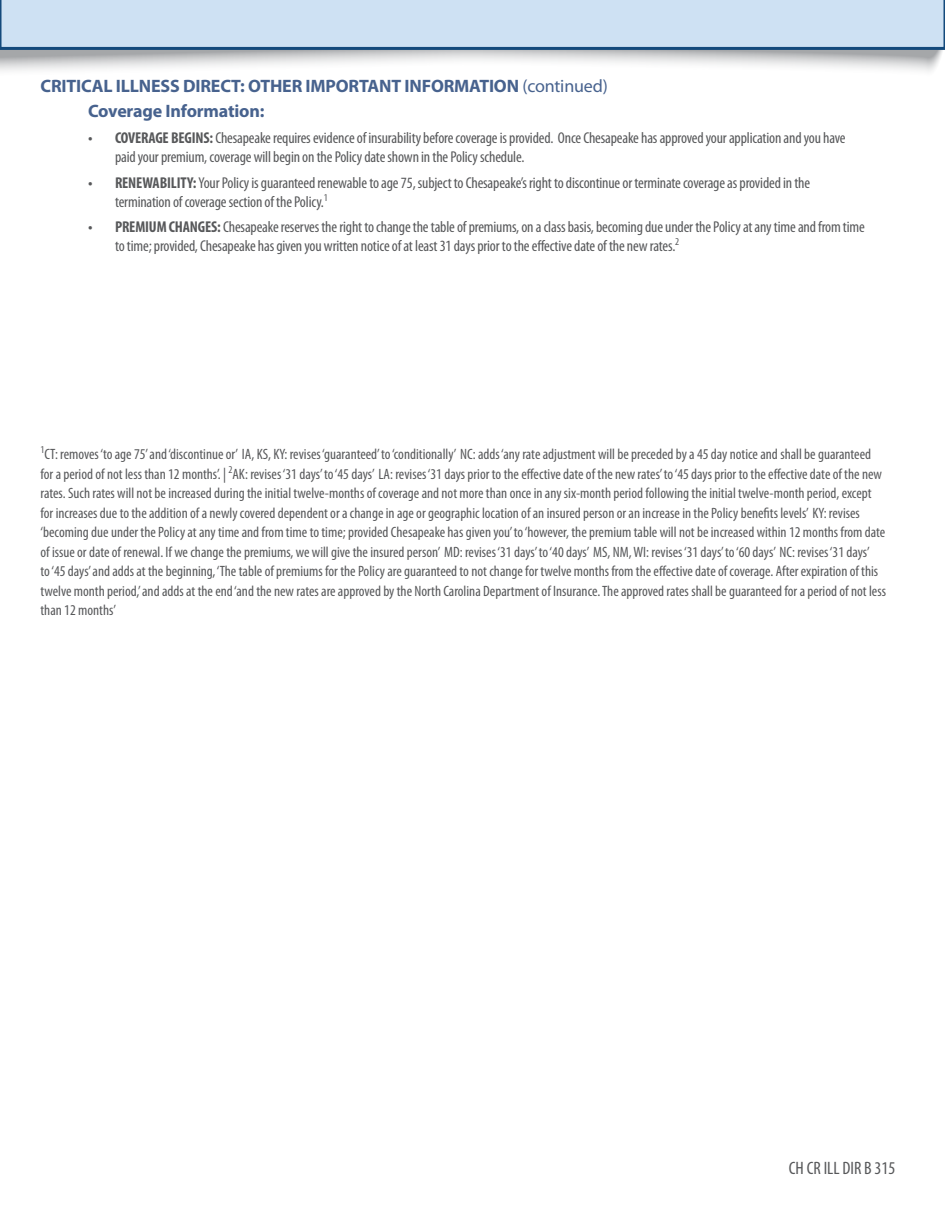
<style>
.page{position:relative;width:945px;height:1215px;background:#fff}
.page>*{position:absolute;margin:0;border:0;box-sizing:border-box;transform-origin:0 0}
.t1{font:700 18px "Myriad Pro";letter-spacing:-.01em;color:#47628e}
.t2{font:condensed 18px "Myriad Pro";color:#57585a}
.t3{font:condensed 15.75px/18.9px "Myriad Pro";letter-spacing:-.01em;color:#57585a}
.t4{font:condensed 15px/19.5px "Myriad Pro";color:#57585a}
.s1{font-weight:400}
.s2{font-weight:700}
</style>
<div class="page">
<svg style="left:0;top:50px;width:943px;height:22px"></svg>
<svg style="left:0;top:0;width:945px;height:50px;background:#c2d7eb"></svg>
<p class="t1" style="left:40px;top:74px;width:569px">CRITICAL ILLNESS DIRECT: OTHER IMPORTANT INFORMATION <span class="s1">(continued)</span></p>
<p class="t1" style="left:88px;top:100px;width:178px">Coverage Information:</p>
<p class="t3" style="left:115px;top:129px;width:732px;text-indent:-27px"><span class="s2">• COVERAGE BEGINS:</span> Chesapeake requires evidence of insurability before coverage is provided. Once Chesapeake has approved your application and you have paid your premium, coverage will begin on the Policy date shown in the Policy schedule.</p>
<p class="t3" style="left:115px;top:173px;width:697px;text-indent:-27px"><span class="s2">• RENEWABILITY:</span> Your Policy is guaranteed renewable to age 75, subject to Chesapeake’s right to discontinue or terminate coverage as provided in the termination of coverage section of the Policy.<sup>1</sup></p>
<p class="t3" style="left:115px;top:218px;width:751px;text-indent:-27px"><span class="s2">• PREMIUM CHANGES:</span> Chesapeake reserves the right to change the table of premiums, on a class basis, becoming due under the Policy at any time and from time to time; provided, Chesapeake has given you written notice of at least 31 days prior to the effective date of the new rates.<sup>2</sup></p>
<p class="t4" style="left:40px;top:444px;width:847px"><sup>1</sup>CT: removes ‘to age 75’ and ‘discontinue or’ IA, KS, KY: revises ‘guaranteed’ to ‘conditionally’ NC: adds ‘any rate adjustment will be preceded by a 45 day notice and shall be guaranteed for a period of not less than 12 months’. | <sup>2</sup>AK: revises ‘31 days’ to ‘45 days’ LA: revises ‘31 days prior to the effective date of the new rates’ to ‘45 days prior to the effective date of the new rates. Such rates will not be increased during the initial twelve-months of coverage and not more than once in any six-month period following the initial twelve-month period, except for increases due to the addition of a newly covered dependent or a change in age or geographic location of an insured person or an increase in the Policy benefits levels’ KY: revises ‘becoming due under the Policy at any time and from time to time; provided Chesapeake has given you’ to ‘however, the premium table will not be increased within 12 months from date of issue or date of renewal. If we change the premiums, we will give the insured person’ MD: revises ‘31 days’ to ‘40 days’ MS, NM, WI: revises ‘31 days’ to ‘60 days’ NC: revises ‘31 days’<br>to ‘45 days’ and adds at the beginning, ‘The table of premiums for the Policy are guaranteed to not change for twelve months from the effective date of coverage. After expiration of this twelve month period,’ and adds at the end ‘and the new rates are approved by the North Carolina Department of Insurance. The approved rates shall be guaranteed for a period of not less than 12 months’</p>
<p class="t2" style="left:789px;top:1157px;width:108px">CH CR ILL DIR B 315</p>
</div>
